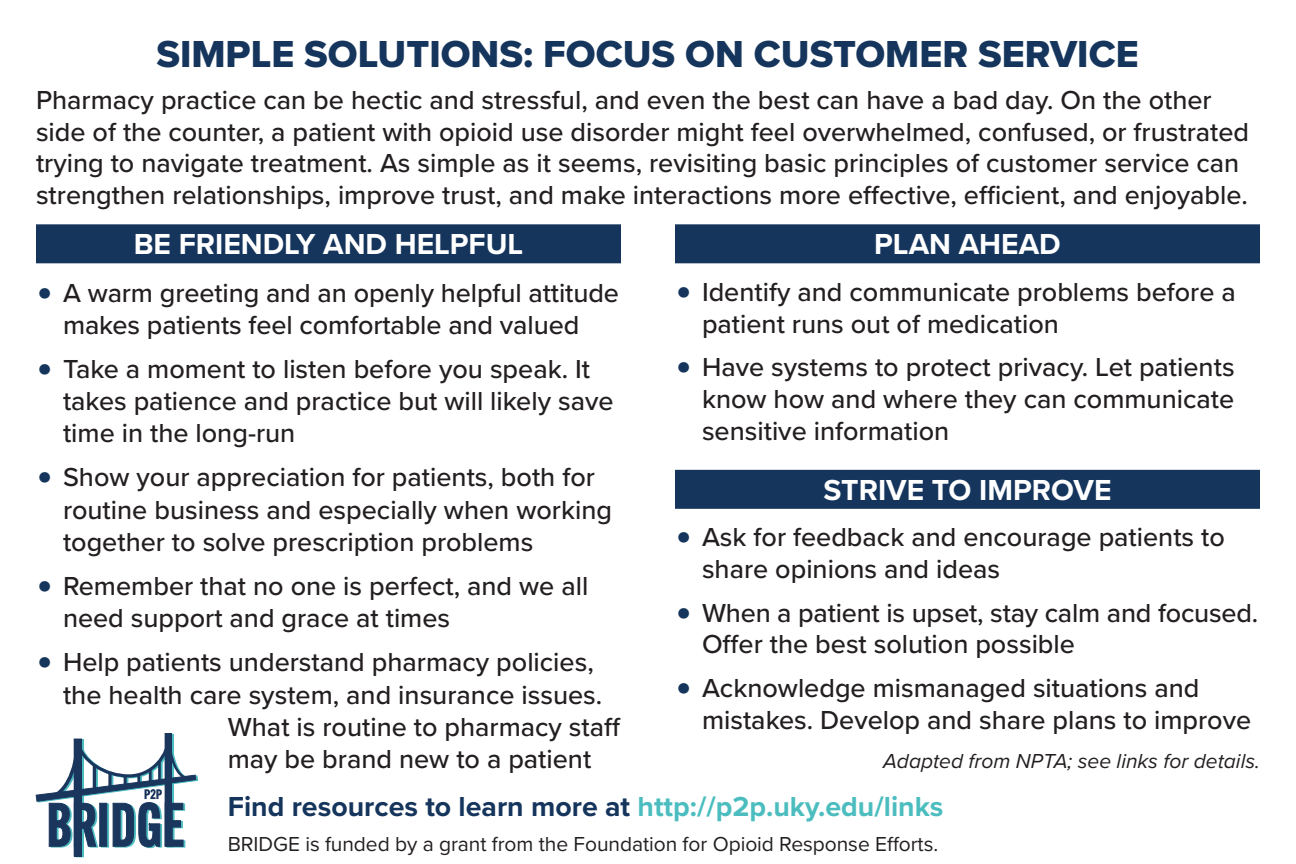
<style>
.page{position:relative;width:1296px;height:864px;background:#fff}
.page>*{position:absolute;margin:0;border:0;box-sizing:border-box;transform-origin:0 0}
.Head_Purple{font:39px "Proxima Nova Extrabld";color:#15355c}
.Subhead_Purple{font:700 30px "Proxima Nova";color:#fff}
.Main_Text{font:700 28.5px "Proxima Nova";color:#15355c}
.Main_Text-2{font:500 27px/32.1px "Proxima Nova";color:#231f20}
.t1{font:21px "Proxima Nova";letter-spacing:-.005em;color:#231f20}
.Main_Text-3{font:italic 21px "Proxima Nova";color:#231f20}
.s1{font-size:48px;color:#15355c}
.s2{color:#4cbdbf}
</style>
<div class="page">
<div style="left:36px;top:224px;width:585px;height:39px;background:#15355c"></div>
<div style="left:675px;top:224px;width:585px;height:39px;background:#15355c"></div>
<div style="left:675px;top:470px;width:585px;height:39px;background:#15355c"></div>
<div style="left:76px;top:740px;width:7px;height:117px;border:1px solid #4cbcc0"></div>
<div style="left:74px;top:739px;width:7px;height:117px;background:#1b365d"></div>
<div style="left:74px;top:739px;width:8px;height:117px;border:1px solid #1b365d"></div>
<svg style="left:36px;top:733px;width:162px;height:115px"></svg>
<p class="Head_Purple" style="left:156px;top:25px;width:984px">SIMPLE SOLUTIONS: FOCUS ON CUSTOMER SERVICE</p>
<p class="Main_Text-2" style="left:36px;top:83px;width:1215px">Pharmacy practice can be hectic and stressful, and even the best can have a bad day. On the other side of the counter, a patient with opioid use disorder might feel overwhelmed, confused, or frustrated trying to navigate treatment. As simple as it seems, revisiting basic principles of customer service can strengthen relationships, improve trust, and make interactions more effective, efficient, and enjoyable.</p>
<p class="Subhead_Purple" style="left:134px;top:222px;width:391px">BE FRIENDLY AND HELPFUL</p>
<p class="Main_Text-2" style="left:36px;top:276px;width:584px;text-align:center"><span class="s1">•</span> A warm greeting and an openly helpful attitude makes patients feel comfortable and valued</p>
<p class="Main_Text-2" style="left:63px;top:352px;width:552px;text-indent:-27px"><span class="s1">•</span> Take a moment to listen before you speak. It takes patience and practice but will likely save time in the long-run</p>
<p class="Main_Text-2" style="left:63px;top:460px;width:551px;text-indent:-27px"><span class="s1">•</span> Show your appreciation for patients, both for routine business and especially when working together to solve prescription problems</p>
<p class="Main_Text-2" style="left:63px;top:569px;width:527px;text-indent:-27px"><span class="s1">•</span> Remember that no one is perfect, and we all need support and grace at times</p>
<p class="Main_Text-2" style="left:36px;top:645px;width:559px"><span class="s1">•</span> Help patients understand pharmacy policies,</p>
<p class="Main_Text-2" style="left:63px;top:678px;width:541px">the health care system, and insurance issues.</p>
<p class="Main_Text-2" style="left:228px;top:710px;width:395px">What is routine to pharmacy staff</p>
<p class="Main_Text-2" style="left:228px;top:742px;width:365px">may be brand new to a patient</p>
<p class="Subhead_Purple" style="left:874px;top:222px;width:188px">PLAN AHEAD</p>
<p class="Main_Text-2" style="left:702px;top:275px;width:535px;text-indent:-27px"><span class="s1">•</span> Identify and communicate problems before a patient runs out of medication</p>
<p class="Main_Text-2" style="left:702px;top:350px;width:534px;text-align:justify;text-indent:-27px"><span class="s1">•</span> Have systems to protect privacy. Let patients know how and where they can communicate sensitive information</p>
<p class="Subhead_Purple" style="left:823px;top:467px;width:290px">STRIVE TO IMPROVE</p>
<p class="Main_Text-2" style="left:702px;top:521px;width:524px;text-indent:-27px"><span class="s1">•</span> Ask for feedback and encourage patients to share opinions and ideas</p>
<p class="Main_Text-2" style="left:702px;top:596px;width:558px;text-indent:-27px"><span class="s1">•</span> When a patient is upset, stay calm and focused.<br>Offer the best solution possible</p>
<p class="Main_Text-2" style="left:702px;top:671px;width:551px;text-indent:-27px"><span class="s1">•</span> Acknowledge mismanaged situations and mistakes. Develop and share plans to improve</p>
<p class="Main_Text-3" style="left:883px;top:745px;width:378px">Adapted from NPTA; see links for details.</p>
<p class="Main_Text" style="left:228px;top:785px;width:717px">Find resources to learn more at <span class="s2">http://p2p.uky.edu/links</span></p>
<p class="t1" style="left:228px;top:828px;width:712px">BRIDGE is funded by a grant from the Foundation for Opioid Response Efforts.</p>
</div>
